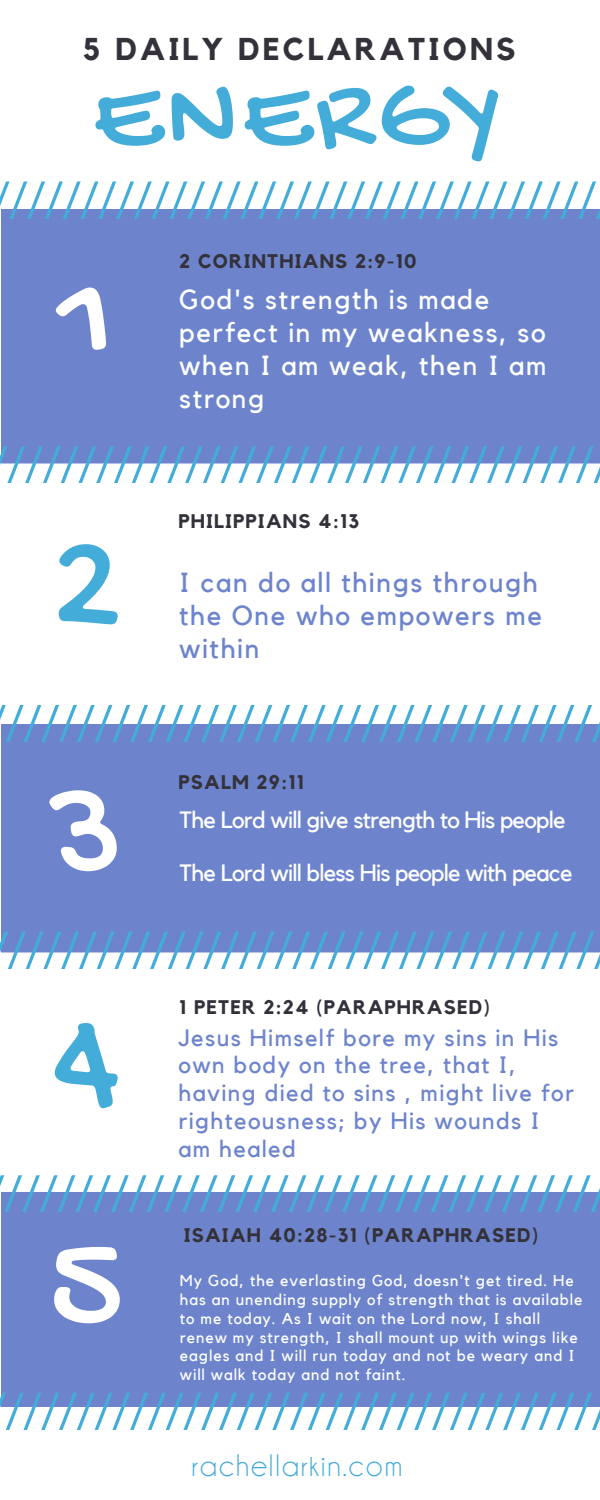
<style>
.page{position:relative;width:600px;height:1500px;background:#fff}
.page>*{position:absolute;margin:0;border:0;box-sizing:border-box;transform-origin:0 0}
.t1{font:141.5px "Gochi Hand";color:#fff}
.t2{font:141.5px "Gochi Hand";color:#43acd9}
.t3{font:110.1px "Gochi Hand";letter-spacing:.04em;color:#43acd9}
.t4{font:700 31.4px "Kollektif";letter-spacing:.1em;color:#34313a}
.t5{font:31.4px "Champagne&Limousines";letter-spacing:.06em;color:#43acd9}
.t6{font:27.5px/33px "Kollektif";letter-spacing:.06em;color:#fff}
.t7{font:27.5px/33px "Kollektif";letter-spacing:.06em;color:#6d84cc}
.t8{font:23.6px/27.8px "Kollektif";letter-spacing:.06em;color:#6d84cc}
.t9{font:23.6px "Kollektif";letter-spacing:-.03em;color:#fff}
.t10{font:700 19.7px "Kollektif";letter-spacing:.06em;color:#34313a}
.t11{font:15.7px/18.8px "Kollektif";letter-spacing:.06em;color:#fff}
</style>
<div class="page">
<div style="left:1px;top:0;width:599px;height:1500px;background:#6d84cc"></div>
<div style="left:0;top:0;width:600px;height:208px;background:#fff"></div>
<div style="left:1px;top:483px;width:599px;height:222px;background:#fff"></div>
<div style="left:1px;top:968px;width:599px;height:207px;background:#fff"></div>
<div style="left:0;top:1407px;width:600px;height:93px;background:#fff"></div>
<svg style="left:0;top:446px;width:600px;height:37px"></svg>
<svg style="left:0;top:932px;width:600px;height:36px"></svg>
<svg style="left:0;top:1175px;width:600px;height:37px"></svg>
<svg style="left:0;top:1393px;width:600px;height:37px"></svg>
<svg style="left:0;top:182px;width:600px;height:36px"></svg>
<svg style="left:0;top:705px;width:600px;height:37px"></svg>
<h3 class="t4" style="left:83px;top:35px;width:434px">5 DAILY DECLARATIONS</h3>
<h2 class="t3" style="left:93px;top:58px;width:410px">ENERGY</h2>
<h1 class="t1" style="left:58px;top:244px;width:59px">1</h1>
<h1 class="t2" style="left:52px;top:511px;width:71px">2</h1>
<h1 class="t1" style="left:50px;top:758px;width:75px">3</h1>
<h1 class="t2" style="left:53px;top:989px;width:68px">4</h1>
<h1 class="t1" style="left:49px;top:1210px;width:76px">5</h1>
<p class="t10" style="left:179px;top:252px;width:239px">2 CORINTHIANS 2:9-10</p>
<h3 class="t6" style="left:179px;top:284px;width:369px">God's strength is made perfect in my weakness, so when I am weak, then I am strong</h3>
<p class="t10" style="left:178px;top:513px;width:182px">PHILIPPIANS 4:13</p>
<h3 class="t7" style="left:179px;top:567px;width:364px">I can do all things through the One who empowers me within</h3>
<p class="t10" style="left:178px;top:774px;width:127px">PSALM 29:11</p>
<h3 class="t9" style="left:180px;top:809px;width:387px">The Lord will give strength to His people</h3>
<h3 class="t9" style="left:180px;top:862px;width:394px">The Lord will bless His people with peace</h3>
<p class="t10" style="left:179px;top:999px;width:312px">1 PETER 2:24 (PARAPHRASED)</p>
<h3 class="t8" style="left:178px;top:1024px;width:397px">Jesus Himself bore my sins in His own body on the tree, that I, having died to sins , might live for righteousness; by His wounds I am healed</h3>
<p class="t10" style="left:184px;top:1226px;width:356px">ISAIAH 40:28-31 (PARAPHRASED)</p>
<p class="t11" style="left:180px;top:1272px;width:404px">My God, the everlasting God, doesn't get tired. He has an unending supply of strength that is available to me today. As I wait on the Lord now, I shall renew my strength, I shall mount up with wings like eagles and I will run today and not be weary and I will walk today and not faint.</p>
<h3 class="t5" style="left:192px;top:1450px;width:212px">rachellarkin.com</h3>
</div>
